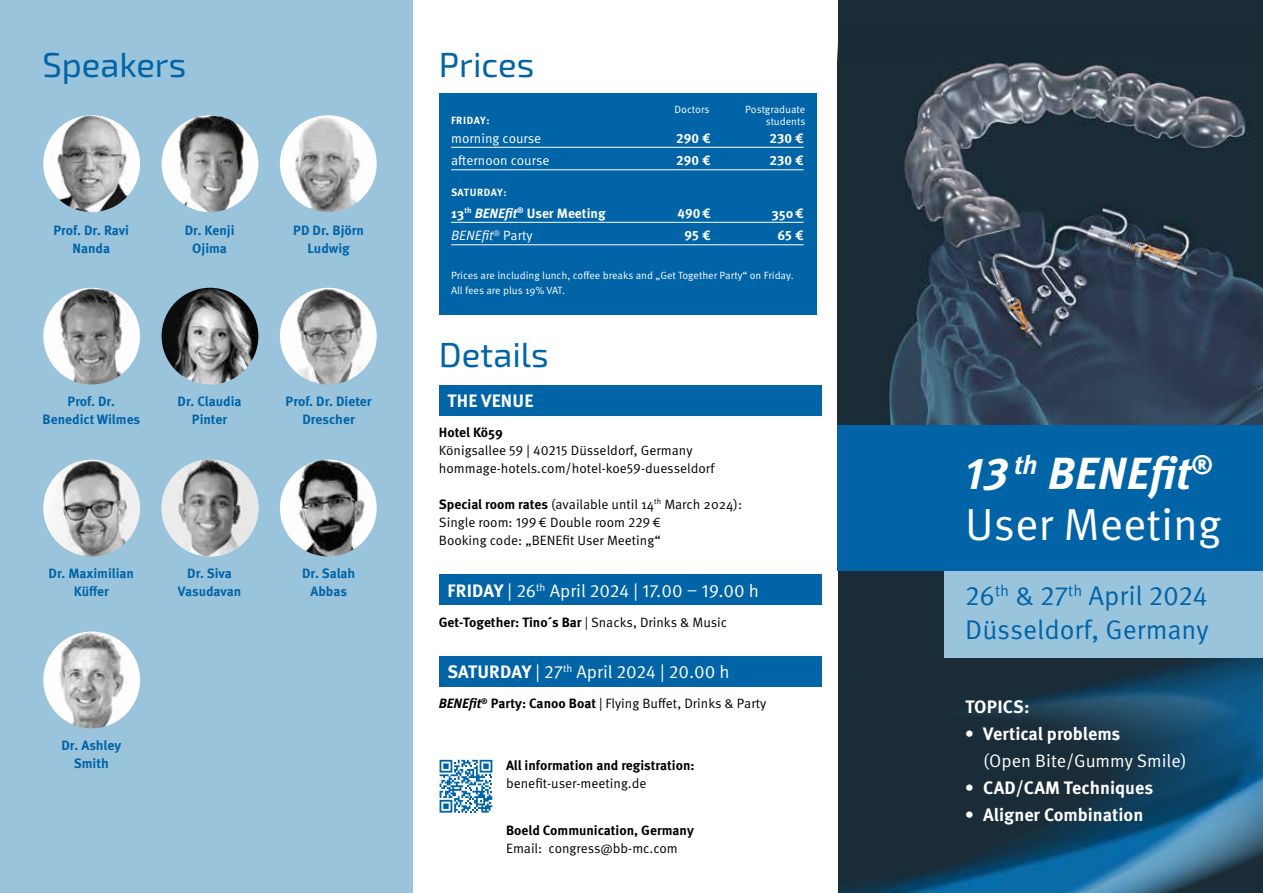
<style>
.page{position:relative;width:1263px;height:893px;background:#fff}
.page>*{position:absolute;margin:0;border:0;box-sizing:border-box;transform-origin:0 0}
.t1{font:italic 700 45px "Meta Pro";letter-spacing:.01em;color:#fff}
.t2{font:45px "Meta Pro Norm";color:#fff}
.t3{font:34.5px "Exo 2";color:#0064a7}
.t4{font:27px/34.5px "Meta Pro Norm";color:#0064a7}
.t5{font:18px "Meta Pro Norm";color:#fff}
.t6{font:700 18px "Meta Pro";color:#fff}
.t7{font:13.5px/18px "Meta Pro Norm";color:#000}
.t8{font:700 13.5px/18px "Meta Pro";color:#0064a7;text-align:center}
.t9{font:700 13.5px "Meta Pro";color:#000}
.t10{font:700 13.5px "Meta Pro";color:#fff}
.t11{font:13.5px "Meta Pro Norm";color:#fff}
.t12{font:13.5px "Meta Pro Norm Ita";color:#fff}
.t13{font:10.5px/15px "Meta Pro Norm";color:#fff}
.t14{font:700 10.5px "Meta Pro";letter-spacing:.045em;color:#fff}
.s1{font-style:italic}
.s2{font-family:"Meta Pro Norm"}
.s3{font-family:"Meta Pro";font-weight:700}
.s4{font-family:"Meta Pro Norm";font-weight:400}
.s5{font-family:"Meta Pro";font-weight:700;font-style:italic}
</style>
<div class="page">
<div style="left:838px;top:0;width:425px;height:639px;background:#192c37"></div>
<img style="left:888px;top:62px;width:375px;height:363px">
<div style="left:0;top:0;width:412px;height:893px;background:#9ac3dc"></div>
<div style="left:838px;top:425px;width:425px;height:146px;background:#0064a7"></div>
<img style="left:838px;top:639px;width:425px;height:254px">
<div style="left:944px;top:571px;width:319px;height:87px;background:#9ac3dc"></div>
<div style="left:439px;top:94px;width:377px;height:221px;background:#0064a7"></div>
<hr style="left:451px;top:147px;width:353px;height:1px;background:#fff">
<hr style="left:451px;top:170px;width:353px;height:1px;background:#fff">
<hr style="left:451px;top:222px;width:353px;height:1px;background:#fff">
<hr style="left:451px;top:245px;width:353px;height:1px;background:#fff">
<div style="left:439px;top:385px;width:382px;height:30px;background:#0064a7"></div>
<div style="left:439px;top:574px;width:382px;height:31px;background:#0064a7"></div>
<div style="left:439px;top:656px;width:382px;height:31px;background:#0064a7"></div>
<svg style="left:440px;top:760px;width:52px;height:53px"></svg>
<img style="left:43px;top:631px;width:97px;height:97px;border-radius:48px">
<img style="left:43px;top:115px;width:97px;height:97px;border-radius:48px">
<img style="left:162px;top:115px;width:96px;height:97px;border-radius:48px">
<img style="left:280px;top:115px;width:97px;height:97px;border-radius:48px">
<img style="left:43px;top:288px;width:97px;height:97px;border-radius:48px">
<img style="left:162px;top:288px;width:96px;height:97px;border-radius:48px">
<img style="left:280px;top:288px;width:97px;height:97px;border-radius:48px">
<img style="left:43px;top:460px;width:97px;height:96px;border-radius:48px">
<img style="left:162px;top:460px;width:96px;height:96px;border-radius:48px">
<img style="left:280px;top:460px;width:97px;height:96px;border-radius:48px">
<h2 class="t3" style="left:43px;top:41px;width:145px">Speakers</h2>
<h2 class="t3" style="left:439px;top:41px;width:97px">Prices</h2>
<p class="t14" style="left:451px;top:112px;width:40px">FRIDAY:</p>
<p class="t13" style="left:675px;top:101px;width:36px">Doctors</p>
<p class="t13" style="left:745px;top:102px;width:62px;line-height:12px;text-align:right">Postgraduate students</p>
<p class="t11" style="left:451px;top:128px;width:92px">morning course</p>
<p class="t10" style="left:676px;top:128px;width:36px">290 €</p>
<p class="t10" style="left:769px;top:128px;width:36px">230 €</p>
<p class="t11" style="left:451px;top:150px;width:100px">afternoon course</p>
<p class="t10" style="left:676px;top:150px;width:36px">290 €</p>
<p class="t10" style="left:769px;top:150px;width:36px">230 €</p>
<p class="t8" style="left:54px;top:220px;width:77px">Prof. Dr. Ravi<br>Nanda</p>
<p class="t8" style="left:185px;top:220px;width:51px">Dr. Kenji<br>Ojima</p>
<p class="t8" style="left:293px;top:220px;width:72px">PD Dr. Björn<br>Ludwig</p>
<p class="t8" style="left:43px;top:391px;width:99px">Prof. Dr.<br>Benedict Wilmes</p>
<p class="t8" style="left:178px;top:391px;width:66px">Dr. Claudia<br>Pinter</p>
<p class="t8" style="left:286px;top:391px;width:88px">Prof. Dr. Dieter<br>Drescher</p>
<p class="t8" style="left:49px;top:563px;width:87px">Dr. Maximilian<br>Küffer</p>
<p class="t8" style="left:178px;top:563px;width:65px">Dr. Siva<br>Vasudavan</p>
<p class="t8" style="left:302px;top:563px;width:55px">Dr. Salah<br>Abbas</p>
<p class="t8" style="left:61px;top:735px;width:61px">Dr. Ashley<br>Smith</p>
<p class="t14" style="left:451px;top:185px;width:57px">SATURDAY:</p>
<p class="t10" style="left:451px;top:203px;width:156px">13<sup>th</sup> <span class="s1">BENEfit</span><sup>®</sup> User Meeting</p>
<p class="t10" style="left:677px;top:203px;width:35px">490€</p>
<p class="t10" style="left:771px;top:203px;width:34px">350€</p>
<p class="t12" style="left:451px;top:225px;width:83px">BENEfit<sup>®</sup> <span class="s2">Party</span></p>
<p class="t10" style="left:685px;top:225px;width:27px">95 €</p>
<p class="t10" style="left:777px;top:225px;width:28px">65 €</p>
<p class="t13" style="left:451px;top:268px;width:344px">Prices are including lunch, coffee breaks and „Get Together Party“ on Friday.<br>All fees are plus 19% VAT.</p>
<h2 class="t3" style="left:439px;top:331px;width:111px">Details</h2>
<h3 class="t6" style="left:448px;top:386px;width:87px">THE VENUE</h3>
<p class="t9" style="left:439px;top:422px;width:66px">Hotel Kö59</p>
<p class="t7" style="left:439px;top:440px;width:277px">Königsallee 59 | 40215 Düsseldorf, Germany hommage-hotels.com/hotel-koe59-duesseldorf</p>
<p class="t7" style="left:439px;top:494px;width:305px"><span class="s3">Special room rates</span> (available until 14<sup>th</sup> March 2024):<br>Single room: 199€ Double room 229€<br>Booking code: „BENEfit User Meeting“</p>
<h3 class="t5" style="left:448px;top:577px;width:313px"><span class="s3">FRIDAY</span> | 26<sup>th</sup> April 2024 | 17.00 – 19.00 h</h3>
<p class="t9" style="left:439px;top:611px;width:290px">Get-Together: Tino´s Bar <span class="s4">| Snacks, Drinks &amp; Music</span></p>
<h3 class="t5" style="left:448px;top:658px;width:284px"><span class="s3">SATURDAY</span> | 27<sup>th</sup> April 2024 | 20.00 h</h3>
<p class="t7" style="left:439px;top:693px;width:329px"><span class="s5">BENEfit</span><sup>®</sup> <span class="s3">Party: Canoo Boat</span> | Flying Buffet, Drinks &amp; Party</p>
<p class="t9" style="left:506px;top:755px;width:190px">All information and registration:</p>
<p class="t7" style="left:506px;top:773px;width:142px">benefit-user-meeting.de</p>
<p class="t9" style="left:506px;top:819px;width:189px">Boeld Communication, Germany</p>
<p class="t7" style="left:506px;top:838px;width:173px">Email: congress@bb-mc.com</p>
<h1 class="t1" style="left:965px;top:438px;width:249px">13 <sup>th</sup> BENEfit<sup>®</sup></h1>
<h1 class="t2" style="left:965px;top:490px;width:258px">User Meeting</h1>
<h3 class="t4" style="left:965px;top:576px;width:245px">26<sup>th</sup> &amp; 27<sup>th</sup> April 2024<br>Düsseldorf, Germany</h3>
<h3 class="t6" style="left:965px;top:692px;width:66px">TOPICS:</h3>
<h3 class="t6" style="left:965px;top:719px;width:157px">• Vertical problems</h3>
<h3 class="t5" style="left:983px;top:747px;width:205px">(Open Bite/Gummy Smile)</h3>
<h3 class="t6" style="left:965px;top:773px;width:189px">• CAD/CAM Techniques</h3>
<h3 class="t6" style="left:965px;top:800px;width:179px">• Aligner Combination</h3>
</div>
